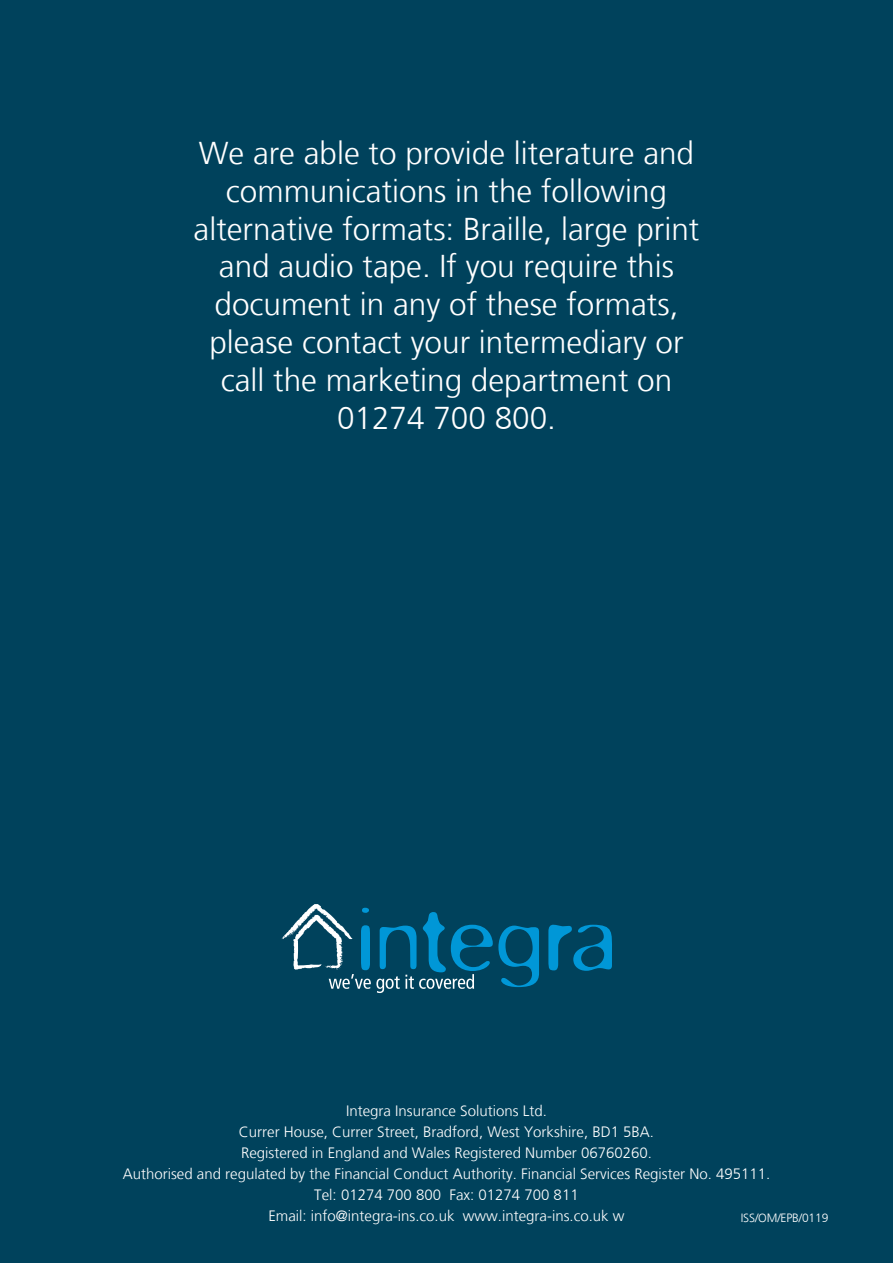
<style>
.page{position:relative;width:893px;height:1263px;background:#00425c}
.page>*{position:absolute;margin:0;border:0;box-sizing:border-box;transform-origin:0 0}
.t1{font:300 31.5px/37.8px "Frutiger";color:#fff;text-align:center}
.t2{font:300 15px/21px "Frutiger";color:#fff;text-align:center}
.t3{font:300 12px "Frutiger";letter-spacing:-.01em;color:#fff}
</style>
<div class="page">
<svg style="left:548px;top:925px;width:64px;height:46px"></svg>
<svg style="left:281px;top:904px;width:258px;height:89px"></svg>
<p class="t1" style="left:194px;top:135px;width:507px">We are able to provide literature and communications in the following alternative formats: Braille, large print and audio tape. If you require this document in any of these formats, please contact your intermediary or call the marketing department on 01274 700 800.</p>
<p class="t2" style="left:123px;top:1100px;width:649px">Integra Insurance Solutions Ltd.<br>Currer House, Currer Street, Bradford, West Yorkshire, BD1 5BA.<br>Registered in England and Wales Registered Number 06760260.<br>Authorised and regulated by the Financial Conduct Authority. Financial Services Register No. 495111.<br>Tel: 01274 700 800 Fax: 01274 700 811<br>Email: info@integra-ins.co.uk www.integra-ins.co.uk w</p>
<p class="t3" style="left:741px;top:1211px;width:89px">ISS/OM/EPB/0119</p>
</div>
